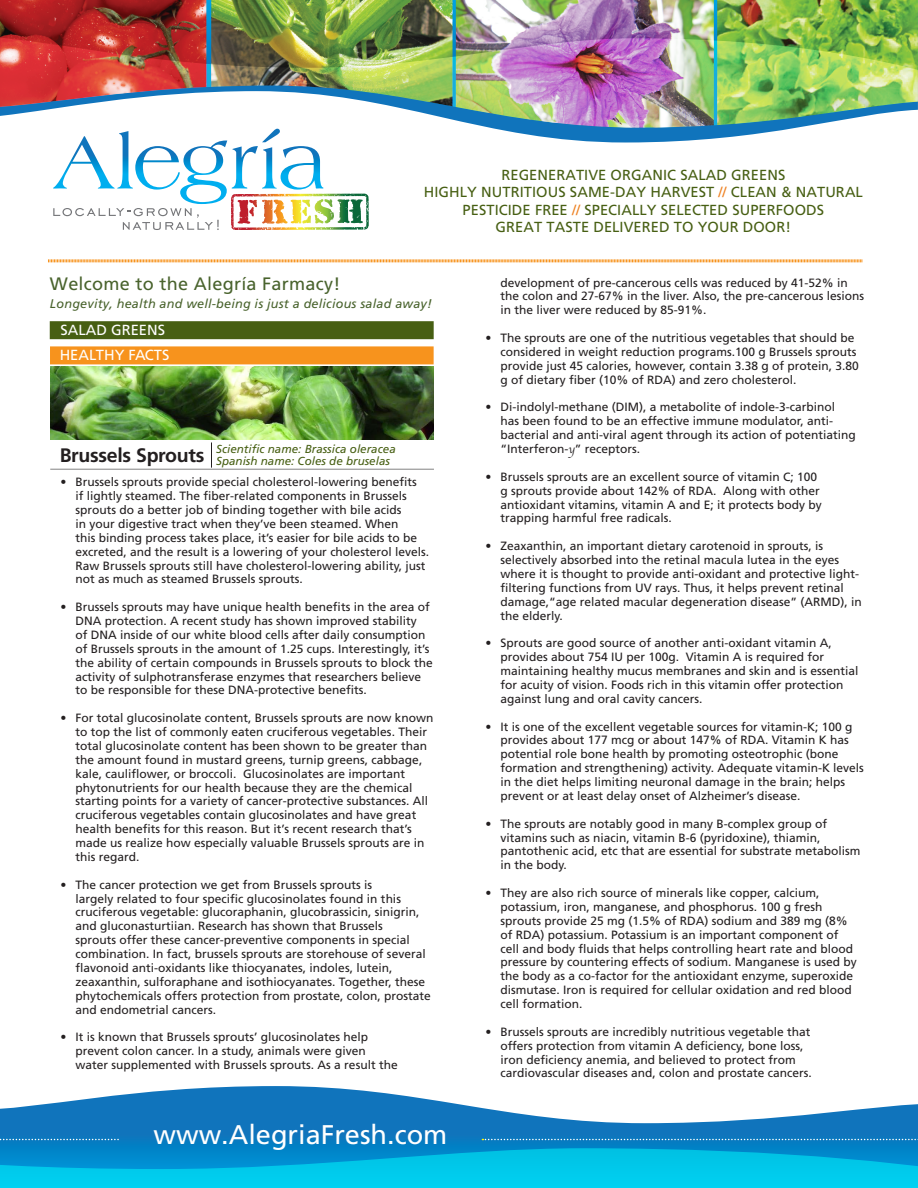
<style>
.page{position:relative;width:918px;height:1188px;background:#fff}
.page>*{position:absolute;margin:0;border:0;box-sizing:border-box;transform-origin:0 0}
.t1{font:27px "Frutiger";color:#fff}
.t2{font:700 19.5px "Frutiger";letter-spacing:-.015em;color:#231f20}
.t3{font:18px "Frutiger";letter-spacing:.015em;color:#49632d}
.t4{font:14.7px "Frutiger";color:#fff}
.t5{font:14.55px/17.5px "Frutiger";letter-spacing:.005em;color:#475f13;text-align:center}
.t6{font:italic 12.6px "Frutiger";letter-spacing:.015em;color:#49632d}
.t7{font:12px/13.8px "Frutiger";color:#231f20}
.t8{font:italic 11.7px "Frutiger";color:#475f13}
.s1{color:#ee8122}
.s2{font-family:"Apple Chancery"}
</style>
<div class="page">
<div style="left:50px;top:346px;width:384px;height:18px;background:#f7931d"></div>
<div style="left:50px;top:321px;width:384px;height:18px;background:#475f13"></div>
<svg style="left:0;top:1086px;width:918px;height:60px"></svg>
<svg style="left:0;top:1146px;width:918px;height:42px;background:#00b6e1"></svg>
<svg style="left:0;top:1139px;width:119px;height:1px"></svg>
<svg style="left:482px;top:1139px;width:436px;height:1px"></svg>
<svg style="left:206px;top:0;width:588px;height:143px"></svg>
<img style="left:456px;top:0;width:258px;height:36px">
<img style="left:211px;top:0;width:242px;height:36px">
<img style="left:717px;top:0;width:201px;height:36px">
<img style="left:0;top:0;width:206px;height:36px">
<img style="left:0;top:36px;width:918px;height:92px">
<svg style="left:53px;top:129px;width:317px;height:101px"></svg>
<svg style="left:48px;top:259px;width:814px;height:4px;background:#fac88d"></svg>
<img style="left:50px;top:367px;width:384px;height:73px">
<hr style="left:50px;top:469px;width:384px;height:1px;background:#040503">
<svg style="left:211px;top:442px;width:1px;height:26px"></svg>
<p class="t5" style="left:424px;top:166px;width:441px">REGENERATIVE ORGANIC SALAD GREENS<br>HIGHLY NUTRITIOUS SAME-DAY HARVEST <span class="s1">//</span> CLEAN &amp; NATURAL PESTICIDE FREE <span class="s1">//</span> SPECIALLY SELECTED SUPERFOODS<br>GREAT TASTE DELIVERED TO YOUR DOOR!</p>
<p class="t3" style="left:50px;top:273px;width:292px">Welcome to the Alegría Farmacy!</p>
<p class="t6" style="left:50px;top:296px;width:384px">Longevity, health and well-being is just a delicious salad away!</p>
<p class="t4" style="left:61px;top:322px;width:106px">SALAD GREENS</p>
<p class="t4" style="left:60px;top:347px;width:111px">HEALTHY FACTS</p>
<p class="t2" style="left:60px;top:443px;width:146px">Brussels Sprouts</p>
<p class="t8" style="left:216px;top:442px;width:181px">Scientific name: Brassica oleracea</p>
<p class="t8" style="left:216px;top:454px;width:175px">Spanish name: Coles de bruselas</p>
<p class="t7" style="left:76px;top:475px;width:355px;text-indent:-15px">• Brussels sprouts provide special cholesterol-lowering benefits<br>if lightly steamed. The fiber-related components in Brussels sprouts do a better job of binding together with bile acids<br>in your digestive tract when they’ve been steamed. When<br>this binding process takes place, it’s easier for bile acids to be excreted, and the result is a lowering of your cholesterol levels.<br>Raw Brussels sprouts still have cholesterol-lowering ability, just not as much as steamed Brussels sprouts.</p>
<p class="t7" style="left:76px;top:600px;width:359px;text-indent:-15px">• Brussels sprouts may have unique health benefits in the area of DNA protection. A recent study has shown improved stability<br>of DNA inside of our white blood cells after daily consumption of Brussels sprouts in the amount of 1.25 cups. Interestingly, it’s the ability of certain compounds in Brussels sprouts to block the activity of sulphotransferase enzymes that researchers believe to be responsible for these DNA-protective benefits.</p>
<p class="t7" style="left:76px;top:711px;width:360px;text-indent:-15px">• For total glucosinolate content, Brussels sprouts are now known to top the list of commonly eaten cruciferous vegetables. Their total glucosinolate content has been shown to be greater than the amount found in mustard greens, turnip greens, cabbage, kale, cauliflower, or broccoli. Glucosinolates are important phytonutrients for our health because they are the chemical starting points for a variety of cancer-protective substances. All cruciferous vegetables contain glucosinolates and have great health benefits for this reason. But it’s recent research that’s made us realize how especially valuable Brussels sprouts are in this regard.</p>
<p class="t7" style="left:76px;top:878px;width:357px;text-indent:-15px">• The cancer protection we get from Brussels sprouts is<br>largely related to four specific glucosinolates found in this cruciferous vegetable: glucoraphanin, glucobrassicin, sinigrin, and gluconasturtiian. Research has shown that Brussels<br>sprouts offer these cancer-preventive components in special combination. In fact, brussels sprouts are storehouse of several flavonoid anti-oxidants like thiocyanates, indoles, lutein, zeaxanthin, sulforaphane and isothiocyanates. Together, these phytochemicals offers protection from prostate, colon, prostate and endometrial cancers.</p>
<p class="t7" style="left:76px;top:1030px;width:324px;text-indent:-15px">• It is known that Brussels sprouts’ glucosinolates help prevent colon cancer. In a study, animals were given water supplemented with Brussels sprouts. As a result the</p>
<p class="t1" style="left:153px;top:1119px;width:295px">www.AlegriaFresh.com</p>
<p class="t7" style="left:500px;top:275px;width:365px">development of pre-cancerous cells was reduced by 41-52% in the colon and 27-67% in the liver. Also, the pre-cancerous lesions in the liver were reduced by 85-91%.</p>
<p class="t7" style="left:500px;top:331px;width:360px;text-indent:-15px">• The sprouts are one of the nutritious vegetables that should be considered in weight reduction programs.100 g Brussels sprouts provide just 45 calories, however, contain 3.38 g of protein, 3.80 g of dietary fiber (10% of RDA) and zero cholesterol.</p>
<p class="t7" style="left:500px;top:400px;width:357px;text-indent:-15px">• Di-indolyl-methane (DIM), a metabolite of indole-3-carbinol has been found to be an effective immune modulator, anti&shy;bacterial and anti-viral agent through its action of potentiating “Interferon-<span class="s2">y</span>” receptors.</p>
<p class="t7" style="left:500px;top:470px;width:323px;text-indent:-15px">• Brussels sprouts are an excellent source of vitamin C; 100 g sprouts provide about 142% of RDA. Along with other antioxidant vitamins, vitamin A and E; it protects body by trapping harmful free radicals.</p>
<p class="t7" style="left:500px;top:539px;width:363px;text-indent:-15px">• Zeaxanthin, an important dietary carotenoid in sprouts, is selectively absorbed into the retinal macula lutea in the eyes where it is thought to provide anti-oxidant and protective light&shy;filtering functions from UV rays. Thus, it helps prevent retinal damage,“age related macular degeneration disease” (ARMD), in the elderly.</p>
<p class="t7" style="left:500px;top:636px;width:360px;text-indent:-15px">• Sprouts are good source of another anti-oxidant vitamin A, provides about 754 IU per 100g. Vitamin A is required for maintaining healthy mucus membranes and skin and is essential for acuity of vision. Foods rich in this vitamin offer protection against lung and oral cavity cancers.</p>
<p class="t7" style="left:500px;top:719px;width:365px;text-indent:-15px">• It is one of the excellent vegetable sources for vitamin-K; 100 g provides about 177 mcg or about 147% of RDA. Vitamin K has potential role bone health by promoting osteotrophic (bone formation and strengthening) activity. Adequate vitamin-K levels in the diet helps limiting neuronal damage in the brain; helps prevent or at least delay onset of Alzheimer’s disease.</p>
<p class="t7" style="left:500px;top:816px;width:362px;text-indent:-15px">• The sprouts are notably good in many B-complex group of vitamins such as niacin, vitamin B-6 (pyridoxine), thiamin, pantothenic acid, etc that are essential for substrate metabolism in the body.</p>
<p class="t7" style="left:500px;top:886px;width:358px;text-indent:-15px">• They are also rich source of minerals like copper, calcium, potassium, iron, manganese, and phosphorus. 100 g fresh sprouts provide 25 mg (1.5% of RDA) sodium and 389 mg (8% of RDA) potassium. Potassium is an important component of cell and body fluids that helps controlling heart rate and blood pressure by countering effects of sodium. Manganese is used by the body as a co-factor for the antioxidant enzyme, superoxide dismutase. Iron is required for cellular oxidation and red blood cell formation.</p>
<p class="t7" style="left:500px;top:1025px;width:313px;text-indent:-15px">• Brussels sprouts are incredibly nutritious vegetable that offers protection from vitamin A deficiency, bone loss, iron deficiency anemia, and believed to protect from cardiovascular diseases and, colon and prostate cancers.</p>
</div>
